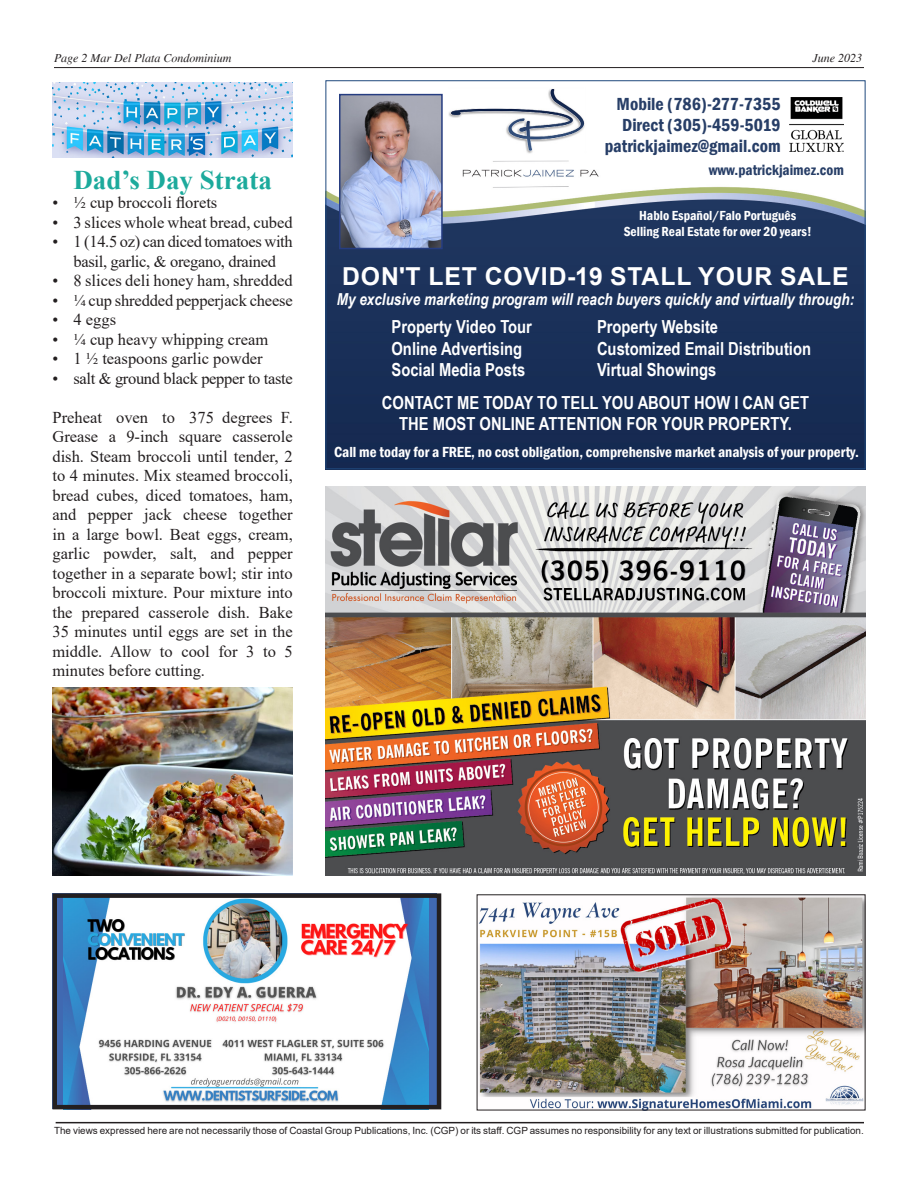
<style>
.page{position:relative;width:918px;height:1188px;background:#fff}
.page>*{position:absolute;margin:0;border:0;box-sizing:border-box;transform-origin:0 0}
.t1{font:700 27px "Times New Roman";color:#1caa9c}
.t2{font:700 24.75px "Arial";letter-spacing:.035em;color:#fff}
.t3{font:700 18px/32.4px "Arial Narrow";color:#fff}
.t4{font:600 condensed 18px/21px "Franklin Gothic";color:#273e67;text-align:right}
.t5{font:16.5px/19.5px "Times New Roman";color:#231f20;text-align:justify}
.t6{font:16.5px/19.5px "Times New Roman";letter-spacing:-.02em;color:#231f20;text-align:center}
.t7{font:italic 700 16.5px "Arial Narrow";color:#fff}
.t8{font:600 condensed 15px "Franklin Gothic";color:#fff}
.t9{font:600 condensed 15px "Franklin Gothic";color:#273e67}
.t10{font:600 condensed 13.5px/16.2px "Franklin Gothic";color:#fff;text-align:center}
.t11{font:italic 12px "Times";color:#231f20}
.t12{font:9.9px "Arial";color:#231f20}
</style>
<div class="page">
<hr style="left:54px;top:67px;width:810px;height:1px;background:#231f20">
<hr style="left:56px;top:1122px;width:808px;height:1px;background:#231f20">
<img style="left:326px;top:487px;width:540px;height:388px">
<img style="left:479px;top:896px;width:385px;height:212px">
<img style="left:328px;top:93px;width:536px;height:374px">
<img style="left:449px;top:89px;width:152px;height:102px">
<img style="left:342px;top:97px;width:98px;height:149px">
<div style="left:339px;top:94px;width:104px;height:155px;border:2px solid #263d81"></div>
<img style="left:789px;top:97px;width:55px;height:55px">
<div style="left:52px;top:893px;width:385px;height:216px;background:#4069b2"></div>
<img style="left:63px;top:899px;width:365px;height:204px">
<div style="left:52px;top:893px;width:389px;height:216px;border:5px solid #231f20"></div>
<img style="left:52px;top:687px;width:241px;height:188px">
<img style="left:52px;top:83px;width:241px;height:74px">
<p class="t11" style="left:54px;top:52px;width:179px">Page 2 Mar Del Plata Condominium</p>
<p class="t11" style="left:813px;top:52px;width:51px">June 2023</p>
<h1 class="t1" style="left:73px;top:160px;width:200px">Dad’s Day Strata</h1>
<p class="t5" style="left:52px;top:193px;width:166px">• ½ cup broccoli florets</p>
<p class="t5" style="left:52px;top:212px;width:242px">• 3 slices whole wheat bread, cubed</p>
<p class="t6" style="left:52px;top:232px;width:242px">• 1 (14.5 oz) can diced tomatoes with basil, garlic, &amp; oregano, drained</p>
<p class="t5" style="left:52px;top:271px;width:242px">• 8 slices deli honey ham, shredded</p>
<p class="t5" style="left:52px;top:290px;width:242px">• ¼ cup shredded pepperjack cheese</p>
<p class="t5" style="left:52px;top:310px;width:65px">• 4 eggs</p>
<p class="t5" style="left:52px;top:329px;width:217px">• ¼ cup heavy whipping cream</p>
<p class="t5" style="left:52px;top:349px;width:212px">• 1 ½ teaspoons garlic powder</p>
<p class="t6" style="left:52px;top:368px;width:242px">• salt &amp; ground black pepper to taste</p>
<p class="t5" style="left:52px;top:407px;width:242px">Preheat oven to 375 degrees F.<br>Grease a 9-inch square casserole dish. Steam broccoli until tender, 2 to 4 minutes. Mix steamed broccoli, bread cubes, diced tomatoes, ham, and pepper jack cheese together in a large bowl. Beat eggs, cream, garlic powder, salt, and pepper together in a separate bowl; stir into broccoli mixture. Pour mixture into the prepared casserole dish. Bake 35 minutes until eggs are set in the middle. Allow to cool for 3 to 5 minutes before cutting.</p>
<p class="t4" style="left:605px;top:93px;width:177px">Mobile (786)-277-7355<br>Direct (305)-459-5019 patrickjaimez@gmail.com</p>
<p class="t9" style="left:709px;top:160px;width:137px">www.patrickjaimez.com</p>
<p class="t10" style="left:624px;top:207px;width:190px">Hablo Español/Falo Português<br>Selling Real Estate for over 20 years!</p>
<h2 class="t2" style="left:342px;top:259px;width:508px">DON'T LET COVID-19 STALL YOUR SALE</h2>
<p class="t7" style="left:337px;top:287px;width:519px">My exclusive marketing program will reach buyers quickly and virtually through:</p>
<p class="t3" style="left:392px;top:310px;width:142px">Property Video Tour</p>
<p class="t3" style="left:597px;top:310px;width:123px">Property Website</p>
<p class="t3" style="left:392px;top:331px;width:132px">Online Advertising</p>
<p class="t3" style="left:597px;top:331px;width:216px">Customized Email Distribution</p>
<p class="t3" style="left:392px;top:353px;width:135px">Social Media Posts</p>
<p class="t3" style="left:382px;top:353px;width:429px;text-indent:215px">Virtual Showings<br>CONTACT ME TODAY TO TELL YOU ABOUT HOW I CAN GET</p>
<p class="t3" style="left:399px;top:407px;width:394px">THE MOST ONLINE ATTENTION FOR YOUR PROPERTY.</p>
<p class="t8" style="left:334px;top:442px;width:527px">Call me today for a FREE, no cost obligation, comprehensive market analysis of your property.</p>
<p class="t12" style="left:54px;top:1124px;width:811px">The views expressed here are not necessarily those of Coastal Group Publications, Inc. (CGP) or its staff. CGP assumes no responsibility for any text or illustrations submitted for publication.</p>
</div>
